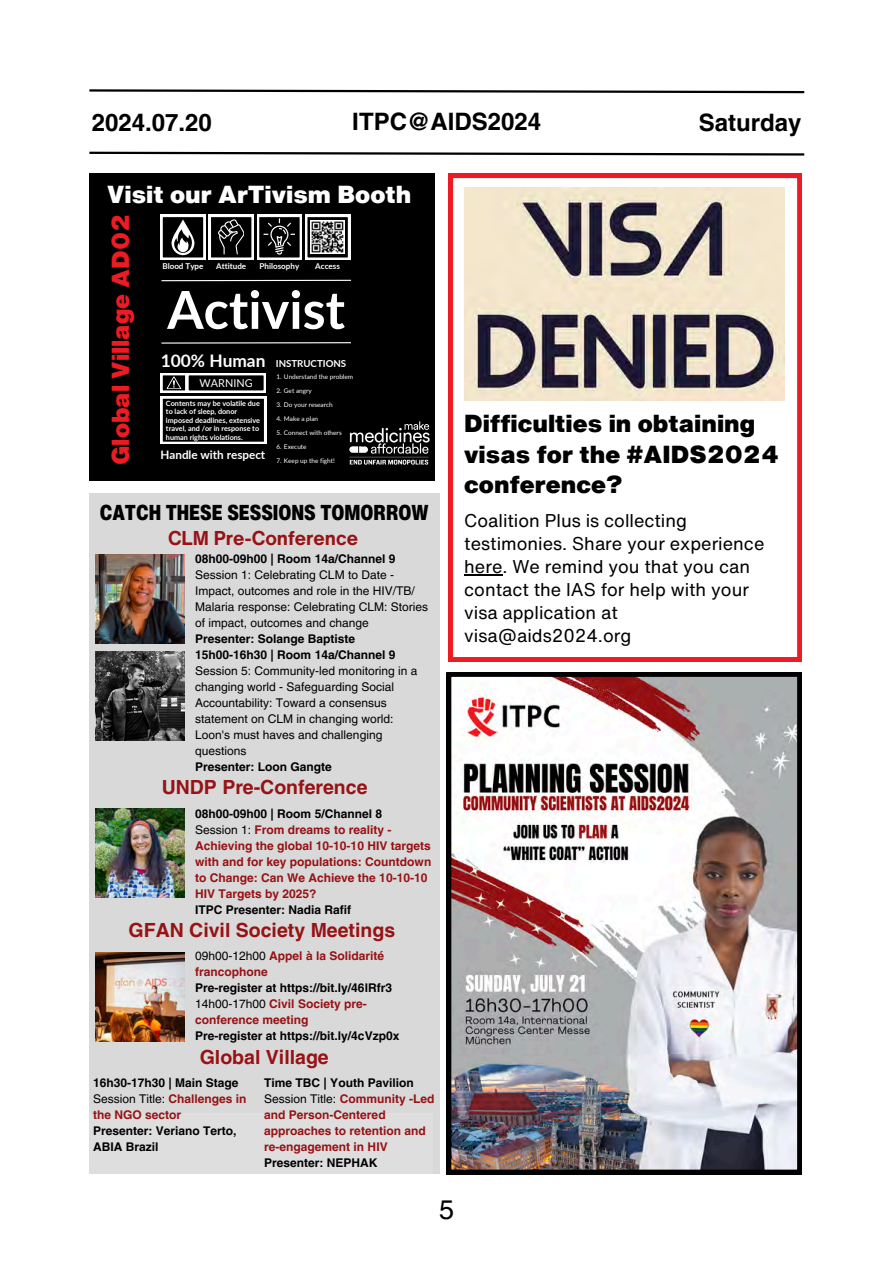
<style>
.page{position:relative;width:894px;height:1264px;background:#fff}
.page>*{position:absolute;margin:0;border:0;box-sizing:border-box;transform-origin:0 0}
.t1{font:700 52.35px "Lato";color:#fff}
.t2{font:27px "Helvetica LT Pro";color:#000}
.t3{font:900 24px/30.6px "Helvetica Now Text";color:#000}
.t4{font:700 24px "Helvetica LT Pro";color:#000}
.t5{font:900 24px "Helvetica Now Text";color:#fff}
.t6{font:900 24px "Helvetica Now Text";color:#ed1b23}
.t7{font:900 condensed 21px "Helvetica Now Text";color:#000}
.t8{font:700 19.5px "Helvetica LT Pro";color:#971215}
.t9{font:700 19.5px "Helvetica Now Text";color:#971215}
.t10{font:18px/23.1px "Helvetica Now Text";color:#000}
.t11{font:700 17.25px "Lato";color:#fff}
.t12{font:700 12px/16px "Helvetica LT Pro";color:#971215}
.t13{font:700 12px/16px "Helvetica LT Pro";color:#000}
.t14{font:12px/16px "Helvetica LT Pro";color:#000}
.t15{font:700 11.7px "Lato";color:#fff}
.t16{font:10.8px "Lato";color:#fff}
.t17{font:700 9.6px "Lato";color:#fff}
.t18{font:700 8.1px "Lato";color:#fff}
.t19{font:700 7.2px/8.4px "Lato";color:#fff}
.t20{font:6.45px "Lato";color:#fff}
.s1{font-weight:400;color:#000}
</style>
<div class="page">
<svg style="left:89px;top:89px;width:716px;height:5px"></svg>
<svg style="left:89px;top:151px;width:716px;height:5px"></svg>
<img style="left:446px;top:672px;width:355px;height:502px">
<div style="left:89px;top:493px;width:350px;height:680px;background:#d9d9d9"></div>
<svg style="left:89px;top:1173px;width:344px;height:1px"></svg>
<img style="left:96px;top:952px;width:88px;height:89px">
<img style="left:96px;top:554px;width:88px;height:89px">
<img style="left:96px;top:651px;width:88px;height:89px">
<img style="left:96px;top:808px;width:88px;height:89px">
<svg style="left:448px;top:174px;width:353px;height:487px"></svg>
<img style="left:464px;top:188px;width:319px;height:212px">
<div style="left:89px;top:174px;width:346px;height:307px;background:#000"></div>
<hr style="left:161px;top:280px;width:190px;height:1px;background:#fff">
<hr style="left:161px;top:342px;width:190px;height:1px;background:#fff">
<svg style="left:160px;top:373px;width:106px;height:71px"></svg>
<svg style="left:160px;top:215px;width:190px;height:45px"></svg>
<img style="left:310px;top:220px;width:34px;height:34px">
<img style="left:349px;top:421px;width:80px;height:43px">
<hr style="left:464px;top:574px;width:38px;height:1px;background:#000">
<p class="t4" style="left:92px;top:114px;width:122px">2024.07.20</p>
<p class="t4" style="left:352px;top:113px;width:190px">ITPC@AIDS2024</p>
<h5 class="t4" style="left:698px;top:114px;width:104px">Saturday</h5>
<p class="t5" style="left:107px;top:177px;width:306px">Visit our ArTivism Booth</p>
<p class="t6" style="left:102px;top:465px;width:253px;rotate:-90deg">Global Village AD02</p>
<h5 class="t18" style="left:162px;top:261px;width:42px">Blood Type</h5>
<p class="t18" style="left:216px;top:261px;width:32px">Attitude</p>
<p class="t18" style="left:259px;top:261px;width:41px">Philosophy</p>
<p class="t18" style="left:315px;top:261px;width:26px">Access</p>
<h5 class="t1" style="left:167px;top:277px;width:179px">Activist</h5>
<p class="t11" style="left:161px;top:350px;width:106px">100% Human</p>
<p class="t17" style="left:276px;top:358px;width:72px">INSTRUCTIONS</p>
<p class="t20" style="left:276px;top:373px;width:78px">1. Understand the problem</p>
<p class="t20" style="left:276px;top:387px;width:37px">2. Get angry</p>
<p class="t20" style="left:276px;top:401px;width:58px">3. Do your research</p>
<p class="t20" style="left:276px;top:415px;width:43px">4. Make a plan</p>
<p class="t20" style="left:276px;top:428px;width:67px">5. Connect with others</p>
<p class="t20" style="left:276px;top:442px;width:32px">6. Execute</p>
<h5 class="t20" style="left:276px;top:456px;width:60px">7. Keep up the fight!</h5>
<p class="t16" style="left:199px;top:376px;width:54px">WARNING</p>
<p class="t19" style="left:166px;top:399px;width:96px">Contents may be volatile due to lack of sleep, donor imposed deadlines, extensive travel, and /or in response to human rights violations.</p>
<p class="t15" style="left:160px;top:447px;width:106px">Handle with respect</p>
<p class="t7" style="left:100px;top:496px;width:330px">CATCH THESE SESSIONS TOMORROW</p>
<p class="t9" style="left:168px;top:523px;width:192px">CLM Pre-Conference</p>
<p class="t13" style="left:195px;top:552px;width:202px">08h00-09h00 | Room 14a/Channel 9</p>
<p class="t14" style="left:195px;top:568px;width:234px">Session 1: Celebrating CLM to Date - Impact, outcomes and role in the HIV/TB/ Malaria response: Celebrating CLM: Stories of impact, outcomes and change</p>
<p class="t13" style="left:195px;top:632px;width:161px">Presenter: Solange Baptiste</p>
<p class="t13" style="left:195px;top:648px;width:202px">15h00-16h30 | Room 14a/Channel 9</p>
<h1 class="t14" style="left:195px;top:664px;width:223px">Session 5: Community-led monitoring in a changing world - Safeguarding Social<br>Accountability: Toward a consensus statement on CLM in changing world:<br>Loon's must haves and challenging questions</h1>
<h6 class="t13" style="left:195px;top:760px;width:138px">Presenter: Loon Gangte</h6>
<p class="t13" style="left:195px;top:806px;width:188px">08h00-09h00 | Room 5/Channel 8</p>
<p class="t12" style="left:195px;top:822px;width:237px"><span class="s1">Session 1:</span> From dreams to reality - Achieving the global 10-10-10 HIV targets with and for key populations: Countdown to Change: Can We Achieve the 10-10-10<br>HIV Targets by 2025?</p>
<p class="t13" style="left:195px;top:902px;width:157px">ITPC Presenter: Nadia Rafif</p>
<p class="t8" style="left:162px;top:780px;width:207px">UNDP Pre-Conference</p>
<h2 class="t8" style="left:128px;top:923px;width:268px">GFAN Civil Society Meetings</h2>
<h3 class="t12" style="left:195px;top:948px;width:190px"><span class="s1">09h00-12h00</span> Appel à la Solidarité francophone</h3>
<h3 class="t13" style="left:195px;top:980px;width:198px">Pre-register at https://bit.ly/46lRfr3</h3>
<p class="t12" style="left:195px;top:996px;width:173px"><span class="s1">14h00-17h00</span> Civil Society pre&shy;conference meeting</p>
<p class="t13" style="left:195px;top:1028px;width:205px">Pre-register at https://bit.ly/4cVzp0x</p>
<p class="t8" style="left:200px;top:1050px;width:130px">Global Village</p>
<p class="t13" style="left:93px;top:1075px;width:147px">16h30-17h30 | Main Stage</p>
<p class="t12" style="left:93px;top:1091px;width:155px"><span class="s1">Session Title:</span> Challenges in the NGO sector</p>
<p class="t13" style="left:93px;top:1123px;width:145px">Presenter: Veriano Terto,<br>ABIA Brazil</p>
<p class="t13" style="left:264px;top:1075px;width:151px">Time TBC | Youth Pavilion</p>
<p class="t12" style="left:264px;top:1091px;width:171px"><span class="s1">Session Title:</span> Community -Led and Person-Centered approaches to retention and re-engagement in HIV</p>
<p class="t13" style="left:264px;top:1155px;width:115px">Presenter: NEPHAK</p>
<p class="t3" style="left:464px;top:408px;width:316px">Difficulties in obtaining visas for the #AIDS2024 conference?</p>
<p class="t10" style="left:464px;top:508px;width:301px">Coalition Plus is collecting testimonies. Share your experience here. We remind you that you can contact the IAS for help with your visa application at visa@aids2024.org</p>
<p class="t2" style="left:439px;top:1199px;width:17px">5</p>
</div>
